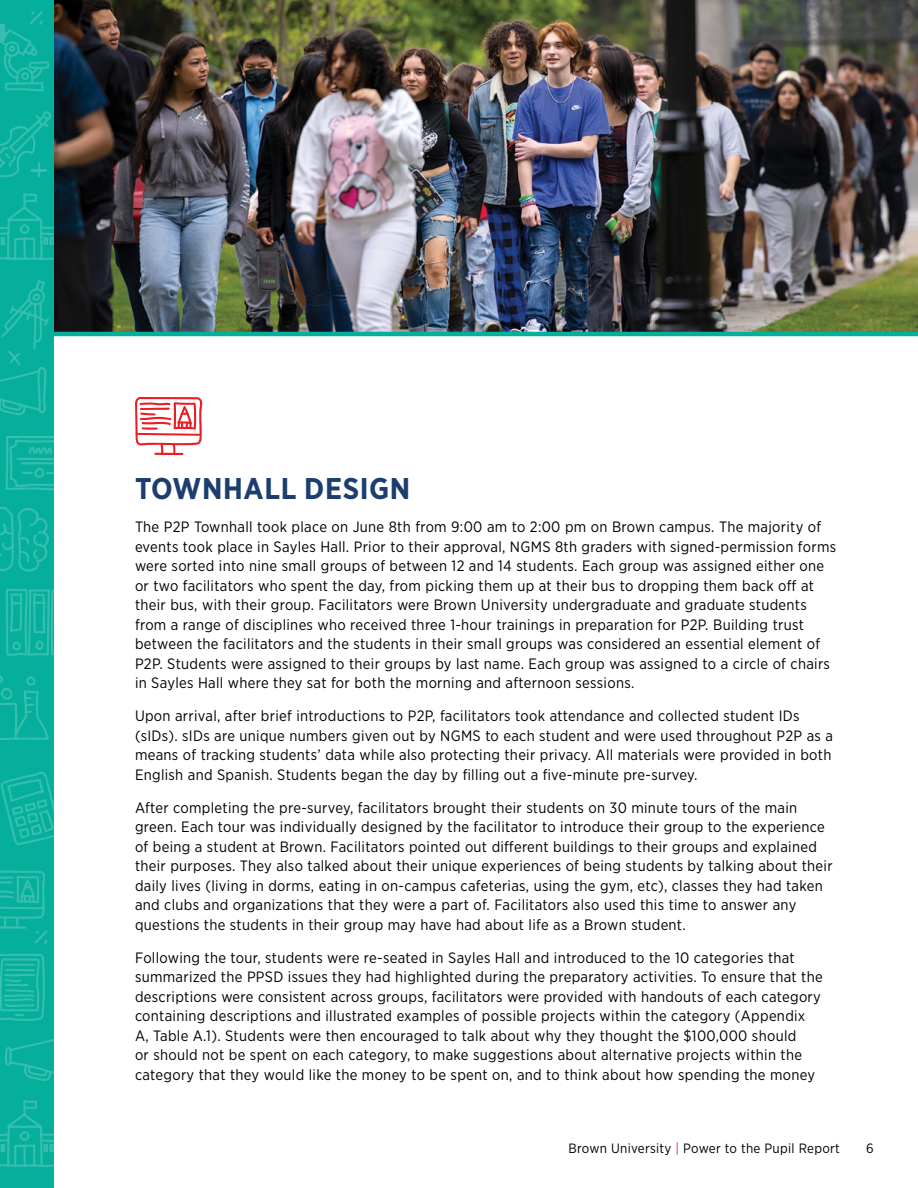
<style>
.page{position:relative;width:918px;height:1188px;background:#fff}
.page>*{position:absolute;margin:0;border:0;box-sizing:border-box;transform-origin:0 0}
.t1{font:700 30px "Gotham Narrow";letter-spacing:.02em;color:#1b3e6f}
.t2{font:15px/19.5px "Gotham Narrow";letter-spacing:.02em;color:#000}
.t3{font:13.5px "Gotham Narrow";letter-spacing:.02em;color:#000}
.s1{color:#ed1d24}
</style>
<div class="page">
<img style="left:54px;top:0;width:864px;height:332px">
<hr style="left:0;top:332px;width:918px;height:4px;background:#06af9b">
<div style="left:0;top:0;width:54px;height:1188px;background:#06af9b"></div>
<svg style="left:0;top:193px;width:54px;height:67px"></svg>
<svg style="left:0;top:1100px;width:54px;height:67px"></svg>
<svg style="left:6px;top:436px;width:48px;height:54px"></svg>
<svg style="left:0;top:954px;width:45px;height:67px"></svg>
<svg style="left:5px;top:1039px;width:49px;height:42px"></svg>
<svg style="left:1px;top:772px;width:53px;height:73px"></svg>
<svg style="left:6px;top:589px;width:48px;height:67px"></svg>
<svg style="left:0;top:675px;width:49px;height:65px"></svg>
<svg style="left:0;top:507px;width:49px;height:65px"></svg>
<svg style="left:0;top:870px;width:47px;height:74px"></svg>
<svg style="left:0;top:11px;width:49px;height:80px"></svg>
<svg style="left:0;top:111px;width:51px;height:66px"></svg>
<svg style="left:0;top:280px;width:49px;height:135px"></svg>
<svg style="left:135px;top:396px;width:67px;height:59px"></svg>
<hr style="left:154px;top:453px;width:29px;height:2px;background:#ed1d24">
<h1 class="t1" style="left:135px;top:469px;width:277px">TOWNHALL DESIGN</h1>
<p class="t2" style="left:135px;top:517px;width:703px">The P2P Townhall took place on June 8th from 9:00 am to 2:00 pm on Brown campus. The majority of events took place in Sayles Hall. Prior to their approval, NGMS 8th graders with signed-permission forms were sorted into nine small groups of between 12 and 14 students. Each group was assigned either one or two facilitators who spent the day, from picking them up at their bus to dropping them back off at their bus, with their group. Facilitators were Brown University undergraduate and graduate students from a range of disciplines who received three 1-hour trainings in preparation for P2P. Building trust between the facilitators and the students in their small groups was considered an essential element of P2P. Students were assigned to their groups by last name. Each group was assigned to a circle of chairs in Sayles Hall where they sat for both the morning and afternoon sessions.</p>
<p class="t2" style="left:135px;top:706px;width:700px">Upon arrival, after brief introductions to P2P, facilitators took attendance and collected student IDs (sIDs). sIDs are unique numbers given out by NGMS to each student and were used throughout P2P as a means of tracking students’ data while also protecting their privacy. All materials were provided in both English and Spanish. Students began the day by filling out a five-minute pre-survey.</p>
<p class="t2" style="left:135px;top:797px;width:699px">After completing the pre-survey, facilitators brought their students on 30 minute tours of the main green. Each tour was individually designed by the facilitator to introduce their group to the experience of being a student at Brown. Facilitators pointed out different buildings to their groups and explained their purposes. They also talked about their unique experiences of being students by talking about their daily lives (living in dorms, eating in on-campus cafeterias, using the gym, etc), classes they had taken and clubs and organizations that they were a part of. Facilitators also used this time to answer any questions the students in their group may have had about life as a Brown student.</p>
<p class="t2" style="left:135px;top:947px;width:689px">Following the tour, students were re-seated in Sayles Hall and introduced to the 10 categories that summarized the PPSD issues they had highlighted during the preparatory activities. To ensure that the descriptions were consistent across groups, facilitators were provided with handouts of each category containing descriptions and illustrated examples of possible projects within the category (Appendix A, Table A.1). Students were then encouraged to talk about why they thought the $100,000 should<br>or should not be spent on each category, to make suggestions about alternative projects within the category that they would like the money to be spent on, and to think about how spending the money</p>
<p class="t3" style="left:569px;top:1140px;width:273px">Brown University <span class="s1">|</span> Power to the Pupil Report</p>
<p class="t3" style="left:866px;top:1140px;width:9px">6</p>
</div>
